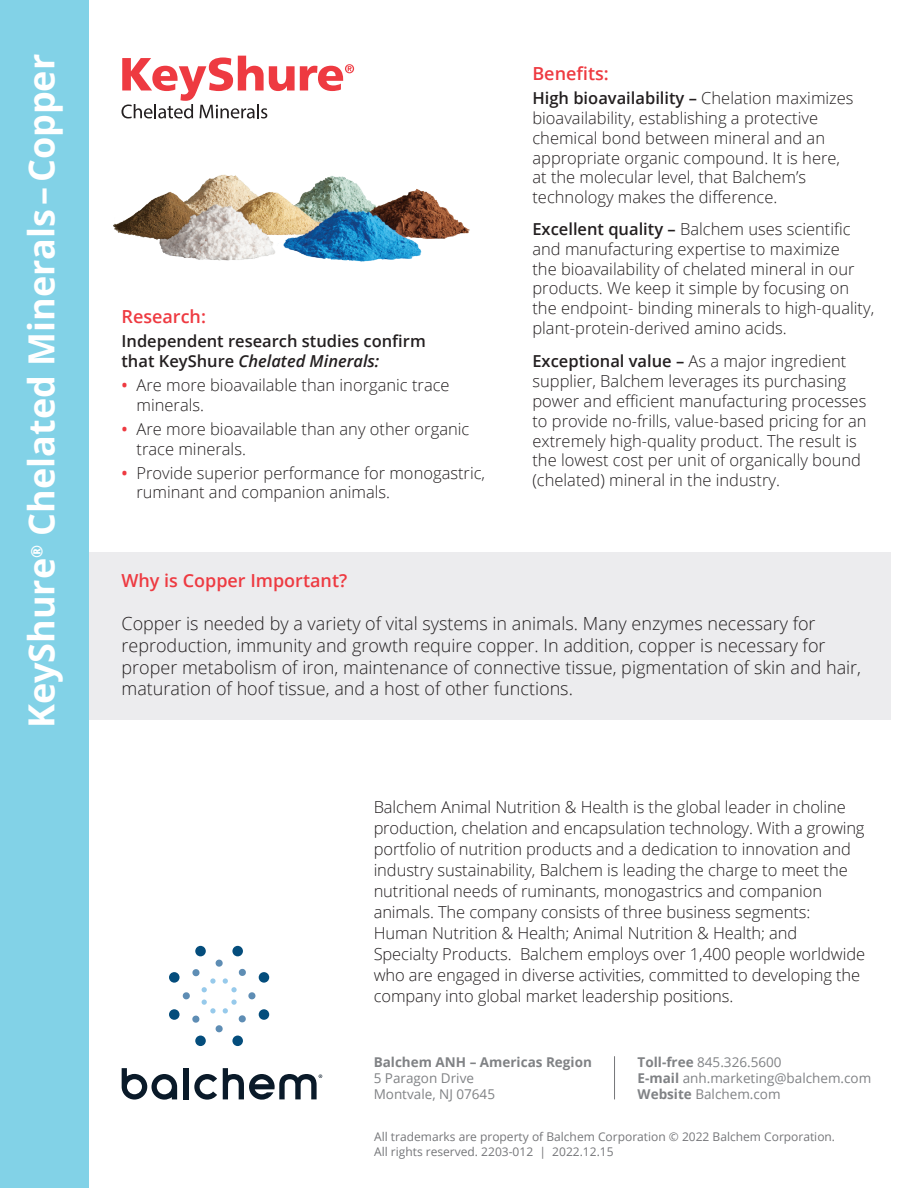
<style>
.page{position:relative;width:918px;height:1188px;background:#fff}
.page>*{position:absolute;margin:0;border:0;box-sizing:border-box;transform-origin:0 0}
.t1{font:700 36px "Open Sans";color:#fff}
.t2{font:300 18px/21.6px "Open Sans";color:#231f20}
.t3{font:600 18px "Open Sans";color:#ee3a41}
.t4{font:300 16.5px/19.8px "Open Sans";color:#231f20}
.t5{font:600 16.5px/19.8px "Open Sans";color:#231f20}
.t6{font:700 15.75px "Open Sans";color:#fff}
.t7{font:13.5px "Open Sans";color:#808285}
.t8{font:700 13.5px "Open Sans";color:#808285}
.t9{font:12px/14.4px "Open Sans";color:#757679}
.s1{font-style:italic}
.s2{font-weight:600;color:#ee3a41}
.s3{font-weight:600}
.s4{font-weight:700}
</style>
<div class="page">
<div style="left:89px;top:553px;width:802px;height:167px;background:#ececee"></div>
<div style="left:0;top:0;width:89px;height:1188px;background:#82d2e7"></div>
<img style="left:113px;top:118px;width:357px;height:144px">
<hr style="left:614px;top:1056px;width:1px;height:43px;background:#757679">
<svg style="left:122px;top:56px;width:232px;height:62px"></svg>
<svg style="left:169px;top:946px;width:100px;height:100px"></svg>
<svg style="left:194px;top:1074px;width:23px;height:26px"></svg>
<svg style="left:122px;top:1068px;width:55px;height:32px"></svg>
<div style="left:184px;top:1068px;width:5px;height:31px;background:#0a1a29"></div>
<svg style="left:223px;top:1068px;width:99px;height:32px"></svg>
<p class="t1" style="left:16px;top:536px;width:483px;rotate:-90deg">Chelated Minerals–Copper</p>
<p class="t6" style="left:26px;top:558px;width:15px;rotate:-90deg">®</p>
<p class="t1" style="left:16px;top:728px;width:172px;rotate:-90deg">KeyShure</p>
<p class="t3" style="left:122px;top:304px;width:86px">Research:</p>
<p class="t5" style="left:122px;top:331px;width:306px">Independent research studies confirm that KeyShure <span class="s1">Chelated Minerals:</span></p>
<p class="t4" style="left:136px;top:375px;width:315px;text-indent:-15px"><span class="s2">•</span> Are more bioavailable than inorganic trace minerals.</p>
<p class="t4" style="left:136px;top:419px;width:334px;text-indent:-15px"><span class="s2">•</span> Are more bioavailable than any other organic trace minerals.</p>
<p class="t4" style="left:136px;top:462px;width:350px;text-indent:-15px"><span class="s2">•</span> Provide superior performance for monogastric, ruminant and companion animals.</p>
<p class="t3" style="left:532px;top:61px;width:78px">Benefits:</p>
<p class="t4" style="left:532px;top:88px;width:323px"><span class="s3">High bioavailability –</span> Chelation maximizes bioavailability, establishing a protective chemical bond between mineral and an appropriate organic compound. It is here, at the molecular level, that Balchem’s technology makes the difference.</p>
<p class="t4" style="left:532px;top:219px;width:343px"><span class="s3">Excellent quality –</span> Balchem uses scientific and manufacturing expertise to maximize<br>the bioavailability of chelated mineral in our products. We keep it simple by focusing on the endpoint- binding minerals to high-quality, plant-protein-derived amino acids.</p>
<p class="t4" style="left:532px;top:351px;width:336px"><span class="s3">Exceptional value –</span> As a major ingredient supplier, Balchem leverages its purchasing power and efficient manufacturing processes to provide no-frills, value-based pricing for an extremely high-quality product. The result is the lowest cost per unit of organically bound (chelated) mineral in the industry.</p>
<p class="t3" style="left:122px;top:568px;width:227px">Why is Copper Important?</p>
<p class="t2" style="left:122px;top:613px;width:741px">Copper is needed by a variety of vital systems in animals. Many enzymes necessary for reproduction, immunity and growth require copper. In addition, copper is necessary for proper metabolism of iron, maintenance of connective tissue, pigmentation of skin and hair, maturation of hoof tissue, and a host of other functions.</p>
<p class="t4" style="left:374px;top:796px;width:493px;line-height:21px">Balchem Animal Nutrition &amp; Health is the global leader in choline production, chelation and encapsulation technology. With a growing portfolio of nutrition products and a dedication to innovation and industry sustainability, Balchem is leading the charge to meet the nutritional needs of ruminants, monogastrics and companion animals. The company consists of three business segments:<br>Human Nutrition &amp; Health; Animal Nutrition &amp; Health; and Specialty Products. Balchem employs over 1,400 people worldwide who are engaged in diverse activities, committed to developing the company into global market leadership positions.</p>
<p class="t7" style="left:638px;top:1052px;width:145px"><span class="s4">Toll-free</span> 845.326.5600</p>
<p class="t7" style="left:638px;top:1069px;width:235px"><span class="s4">E-mail</span> anh.marketing@balchem.com</p>
<p class="t7" style="left:638px;top:1085px;width:144px"><span class="s4">Website</span> Balchem.com</p>
<p class="t9" style="left:374px;top:1129px;width:462px">All trademarks are property of Balchem Corporation © 2022 Balchem Corporation.<br>All rights reserved. 2203-012 | 2022.12.15</p>
<p class="t8" style="left:374px;top:1052px;width:220px">Balchem ANH – Americas Region</p>
<p class="t7" style="left:374px;top:1069px;width:102px">5 Paragon Drive</p>
<p class="t7" style="left:374px;top:1085px;width:123px">Montvale, NJ 07645</p>
</div>
